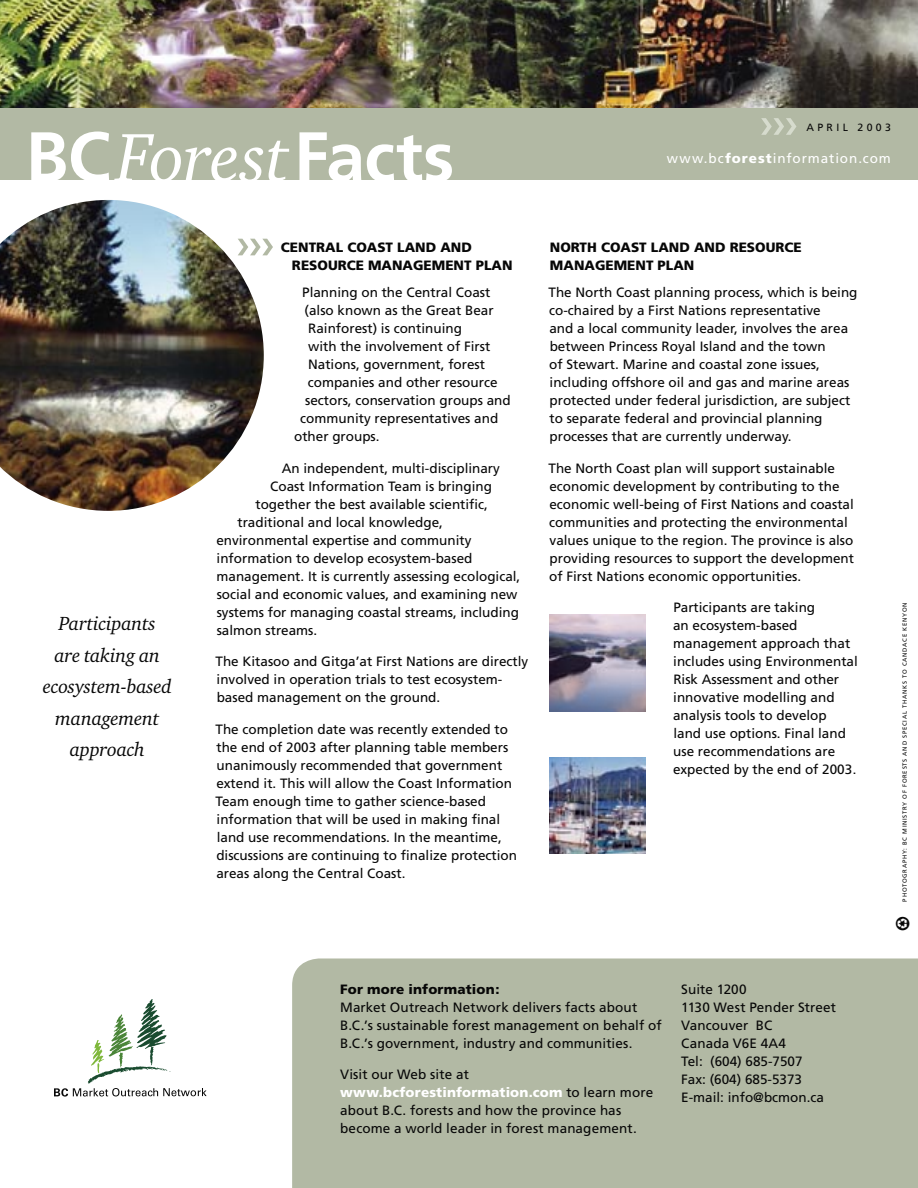
<style>
.page{position:relative;width:918px;height:1188px;background:#fff}
.page>*{position:absolute;margin:0;border:0;box-sizing:border-box;transform-origin:0 0}
.t1{font:700 70.35px "Frutiger";letter-spacing:-.015em;color:#fff}
.t2{font:italic 19.5px/31.5px "Charter ITC";letter-spacing:-.01em;color:#070707;text-align:center}
.Body_Text_true{font:13.5px/18px "Frutiger";color:#070707}
.t3{font:900 13.5px/18px "Frutiger";color:#070707}
.t4{font:13.5px "Frutiger";letter-spacing:.07em;color:#fff}
.t5{font:13.5px "Recycle";color:#070707}
.t6{font:10.5px "Frutiger";letter-spacing:.32em;color:#070707}
.t7{font:6px "Frutiger";letter-spacing:.12em;color:#070707}
.s1{font-family:"Charter ITC";font-weight:400;font-style:italic}
.s2{font-weight:900}
.s3{font-family:"Arial";font-size:15px}
.s4{font-weight:900;color:#fff}
</style>
<div class="page">
<div style="left:0;top:0;width:918px;height:179px;background:#b2b9a4"></div>
<img style="left:0;top:0;width:918px;height:108px">
<div style="left:292px;top:958px;width:626px;height:230px;background:#b2b9a4"></div>
<svg style="left:54px;top:999px;width:153px;height:98px"></svg>
<img style="left:0;top:200px;width:264px;height:311px">
<img style="left:549px;top:615px;width:97px;height:96px">
<img style="left:549px;top:757px;width:96px;height:97px">
<svg style="left:238px;top:239px;width:35px;height:16px"></svg>
<svg style="left:761px;top:118px;width:35px;height:17px"></svg>
<p class="t1" style="left:26px;top:116px;width:430px">BC <span class="s1">Forest</span> Facts</p>
<p class="t6" style="left:806px;top:121px;width:86px">APRIL 2003</p>
<p class="t4" style="left:667px;top:150px;width:226px">www.bc<span class="s2">forest</span>information.com</p>
<p class="t2" style="left:43px;top:608px;width:131px">Participants<br>are taking an ecosystem-based management approach</p>
<p class="t3" style="left:292px;top:238px;width:222px;text-indent:-11px">CENTRAL COAST LAND AND<br>RESOURCE MANAGEMENT PLAN</p>
<p class="Body_Text_true" style="left:302px;top:283px;width:190px">Planning on the Central Coast</p>
<p class="Body_Text_true" style="left:305px;top:301px;width:191px">(also known as the Great Bear</p>
<p class="Body_Text_true" style="left:308px;top:319px;width:155px">Rainforest) is continuing</p>
<p class="Body_Text_true" style="left:308px;top:337px;width:184px">with the involvement of First</p>
<p class="Body_Text_true" style="left:308px;top:355px;width:179px">Nations, government, forest</p>
<p class="Body_Text_true" style="left:308px;top:373px;width:191px">companies and other resource</p>
<p class="Body_Text_true" style="left:305px;top:391px;width:207px">sectors, conservation groups and</p>
<p class="Body_Text_true" style="left:300px;top:409px;width:200px">community representatives and</p>
<p class="Body_Text_true" style="left:294px;top:427px;width:87px">other groups.</p>
<p class="Body_Text_true" style="left:282px;top:459px;width:220px">An independent, multi-disciplinary</p>
<p class="Body_Text_true" style="left:270px;top:477px;width:223px">Coast Information Team is bringing</p>
<p class="Body_Text_true" style="left:255px;top:495px;width:234px">together the best available scientific,</p>
<p class="Body_Text_true" style="left:237px;top:513px;width:207px">traditional and local knowledge,</p>
<p class="Body_Text_true" style="left:216px;top:531px;width:257px">environmental expertise and community</p>
<p class="Body_Text_true" style="left:217px;top:549px;width:257px">information to develop ecosystem-based</p>
<p class="Body_Text_true" style="left:217px;top:567px;width:305px">management. It is currently assessing ecological,</p>
<p class="Body_Text_true" style="left:217px;top:585px;width:302px">social and economic values, and examining new</p>
<p class="Body_Text_true" style="left:217px;top:603px;width:304px">systems for managing coastal streams, including</p>
<p class="Body_Text_true" style="left:217px;top:621px;width:102px">salmon streams.</p>
<p class="Body_Text_true" style="left:216px;top:652px;width:314px">The Kitasoo and Gitga’at First Nations are directly involved in operation trials to test ecosystem&shy;based management on the ground.</p>
<p class="Body_Text_true" style="left:216px;top:720px;width:303px">The completion date was recently extended to the end of 2003 after planning table members unanimously recommended that government extend it. This will allow the Coast Information Team enough time to gather science-based information that will be used in making final land use recommendations. In the meantime, discussions are continuing to finalize protection areas along the Central Coast.</p>
<p class="t3" style="left:550px;top:238px;width:253px">NORTH COAST LAND AND RESOURCE</p>
<p class="t3" style="left:550px;top:256px;width:146px">MANAGEMENT PLAN</p>
<p class="Body_Text_true" style="left:549px;top:283px;width:311px">The North Coast planning process, which is being co-chaired by a First Nations representative<br>and a local community leader, involves the area between Princess Royal Island and the town<br>of Stewart. Marine and coastal zone issues, including offshore oil and gas and marine areas protected under federal jurisdiction, are subject to separate federal and provincial planning processes that are currently underway.</p>
<p class="Body_Text_true" style="left:549px;top:459px;width:307px">The North Coast plan will support sustainable economic development by contributing to the economic well-being of First Nations and coastal communities and protecting the environmental values unique to the region. The province is also providing resources to support the development of First Nations economic opportunities.</p>
<p class="Body_Text_true" style="left:673px;top:598px;width:186px">Participants are taking<br>an ecosystem-based management approach that includes using Environmental<br>Risk Assessment and other innovative modelling and analysis tools to develop land use options. Final land use recommendations are expected by the end of 2003<span class="s3">.</span></p>
<p class="t7" style="left:901px;top:902px;width:300px;rotate:-90deg">PHOTOGRAPHY: BC MINISTRY OF FORESTS AND SPECIAL THANKS TO CANDACE KENYON</p>
<p class="t5" style="left:896px;top:931px;width:16px;rotate:-90deg">E</p>
<p class="t3" style="left:340px;top:980px;width:161px">For more information:</p>
<p class="Body_Text_true" style="left:340px;top:998px;width:323px">Market Outreach Network delivers facts about<br>B.C.’s sustainable forest management on behalf of<br>B.C.’s government, industry and communities.</p>
<p class="Body_Text_true" style="left:340px;top:1065px;width:315px">Visit our Web site at <span class="s4">www.bcforestinformation.com</span> to learn more about B.C. forests and how the province has become a world leader in forest management.</p>
<p class="Body_Text_true" style="left:681px;top:980px;width:67px">Suite 1200</p>
<p class="Body_Text_true" style="left:681px;top:998px;width:156px">1130 West Pender Street</p>
<p class="Body_Text_true" style="left:681px;top:1016px;width:93px">Vancouver BC</p>
<p class="Body_Text_true" style="left:681px;top:1034px;width:106px">Canada V6E 4A4</p>
<p class="Body_Text_true" style="left:681px;top:1052px;width:123px">Tel: (604) 685-7507</p>
<p class="Body_Text_true" style="left:681px;top:1070px;width:122px">Fax: (604) 685-5373</p>
<p class="Body_Text_true" style="left:681px;top:1088px;width:144px">E-mail: info@bcmon.ca</p>
</div>
